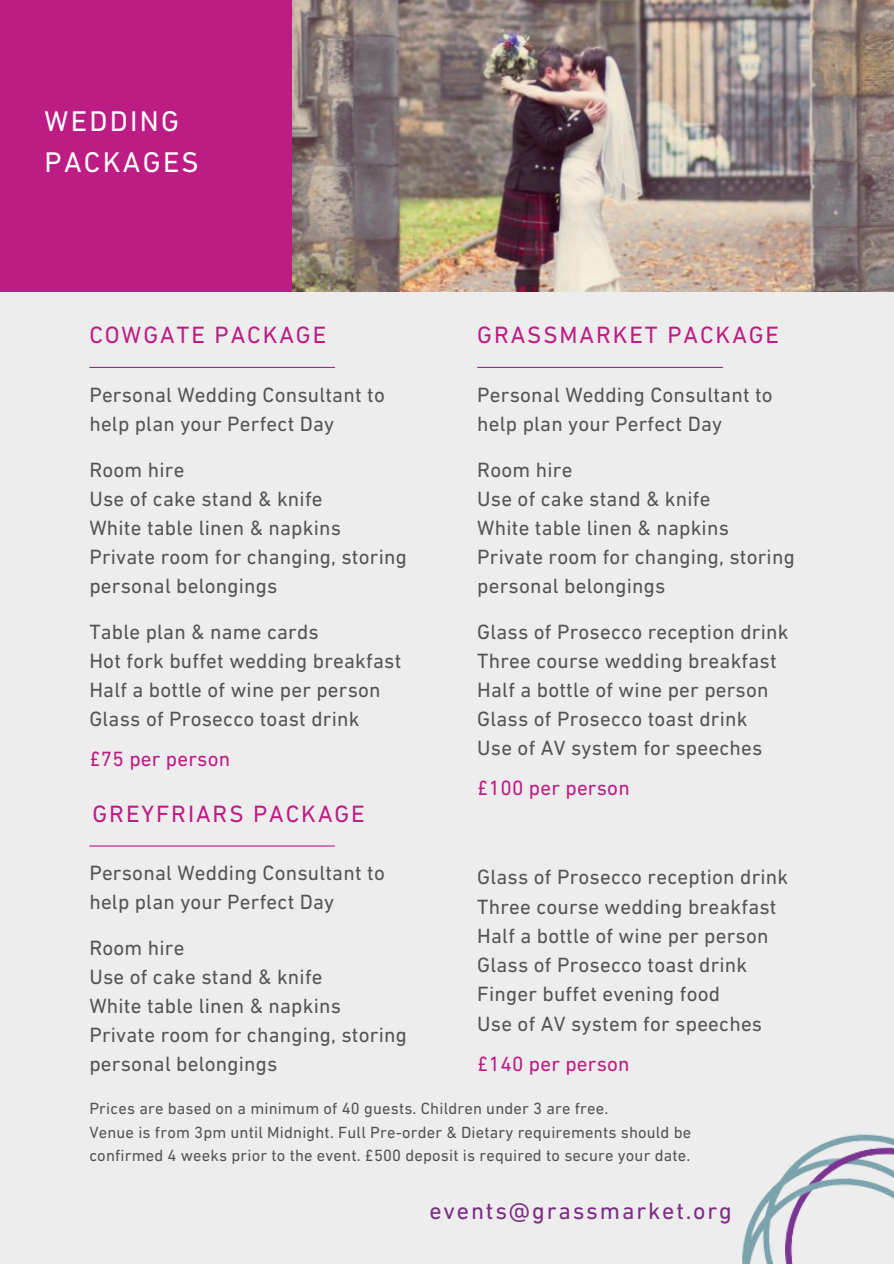
<style>
.page{position:relative;width:894px;height:1264px;background:#fff}
.page>*{position:absolute;margin:0;border:0;box-sizing:border-box;transform-origin:0 0}
.t1{font:28.95px/40.5px "DIN Next LT Pro";letter-spacing:.08em;color:#fff}
.t2{font:24px "DIN Next LT Pro";letter-spacing:.08em;color:#be1c85}
.t3{font:24px "DIN Next LT Pro";letter-spacing:.075em;color:#7c2c84}
.t4{font:21px/29px "DIN Next LT Pro";letter-spacing:.01em;color:#545454}
.t5{font:21px "DIN Next LT Pro";letter-spacing:.01em;color:#be1c85}
.t6{font:16.5px/23.7px "DIN Next LT Pro";letter-spacing:.01em;color:#545454}
</style>
<div class="page">
<div style="left:0;top:0;width:893px;height:1263px;background:#ededed"></div>
<img style="left:292px;top:0;width:601px;height:292px">
<div style="left:0;top:0;width:292px;height:292px;background:#be1c85"></div>
<hr style="left:89px;top:367px;width:246px;height:1px;background:#be1c85">
<hr style="left:477px;top:367px;width:245px;height:1px;background:#be1c85">
<hr style="left:89px;top:845px;width:246px;height:1px;background:#be1c85">
<img style="left:742px;top:1134px;width:151px;height:129px">
<h1 class="t1" style="left:45px;top:104px;width:156px">WEDDING<br>PACKAGES</h1>
<h2 class="t2" style="left:89px;top:325px;width:238px">COWGATE PACKAGE</h2>
<h2 class="t4" style="left:89px;top:382px;width:297px">Personal Wedding Consultant to help plan your Perfect Day</h2>
<h4 class="t4" style="left:89px;top:457px;width:319px">Room hire<br>Use of cake stand &amp; knife<br>White table linen &amp; napkins<br>Private room for changing, storing personal belongings</h4>
<h4 class="t4" style="left:89px;top:619px;width:313px">Table plan &amp; name cards<br>Hot fork buffet wedding breakfast<br>Half a bottle of wine per person<br>Glass of Prosecco toast drink</h4>
<h4 class="t5" style="left:89px;top:750px;width:142px">£75 per person</h4>
<h4 class="t2" style="left:92px;top:804px;width:274px">GREYFRIARS PACKAGE</h4>
<h4 class="t2" style="left:477px;top:325px;width:303px">GRASSMARKET PACKAGE</h4>
<h2 class="t4" style="left:477px;top:382px;width:297px">Personal Wedding Consultant to help plan your Perfect Day</h2>
<h4 class="t4" style="left:477px;top:457px;width:319px">Room hire<br>Use of cake stand &amp; knife<br>White table linen &amp; napkins<br>Private room for changing, storing personal belongings</h4>
<h4 class="t4" style="left:477px;top:619px;width:312px">Glass of Prosecco reception drink<br>Three course wedding breakfast<br>Half a bottle of wine per person<br>Glass of Prosecco toast drink<br>Use of AV system for speeches</h4>
<h4 class="t5" style="left:477px;top:779px;width:154px">£100 per person</h4>
<h4 class="t4" style="left:89px;top:860px;width:297px">Personal Wedding Consultant to help plan your Perfect Day</h4>
<h4 class="t4" style="left:89px;top:935px;width:319px">Room hire<br>Use of cake stand &amp; knife<br>White table linen &amp; napkins<br>Private room for changing, storing personal belongings</h4>
<h4 class="t4" style="left:477px;top:864px;width:312px">Glass of Prosecco reception drink<br>Three course wedding breakfast<br>Half a bottle of wine per person<br>Glass of Prosecco toast drink<br>Finger buffet evening food<br>Use of AV system for speeches</h4>
<h4 class="t5" style="left:477px;top:1055px;width:154px">£140 per person</h4>
<p class="t6" style="left:89px;top:1098px;width:520px">Prices are based on a minimum of 40 guests. Children under 3 are free.</p>
<p class="t6" style="left:89px;top:1121px;width:603px">Venue is from 3pm until Midnight. Full Pre-order &amp; Dietary requirements should be confirmed 4 weeks prior to the event. £500 deposit is required to secure your date.</p>
<h3 class="t3" style="left:429px;top:1201px;width:304px">events@grassmarket.org</h3>
</div>
